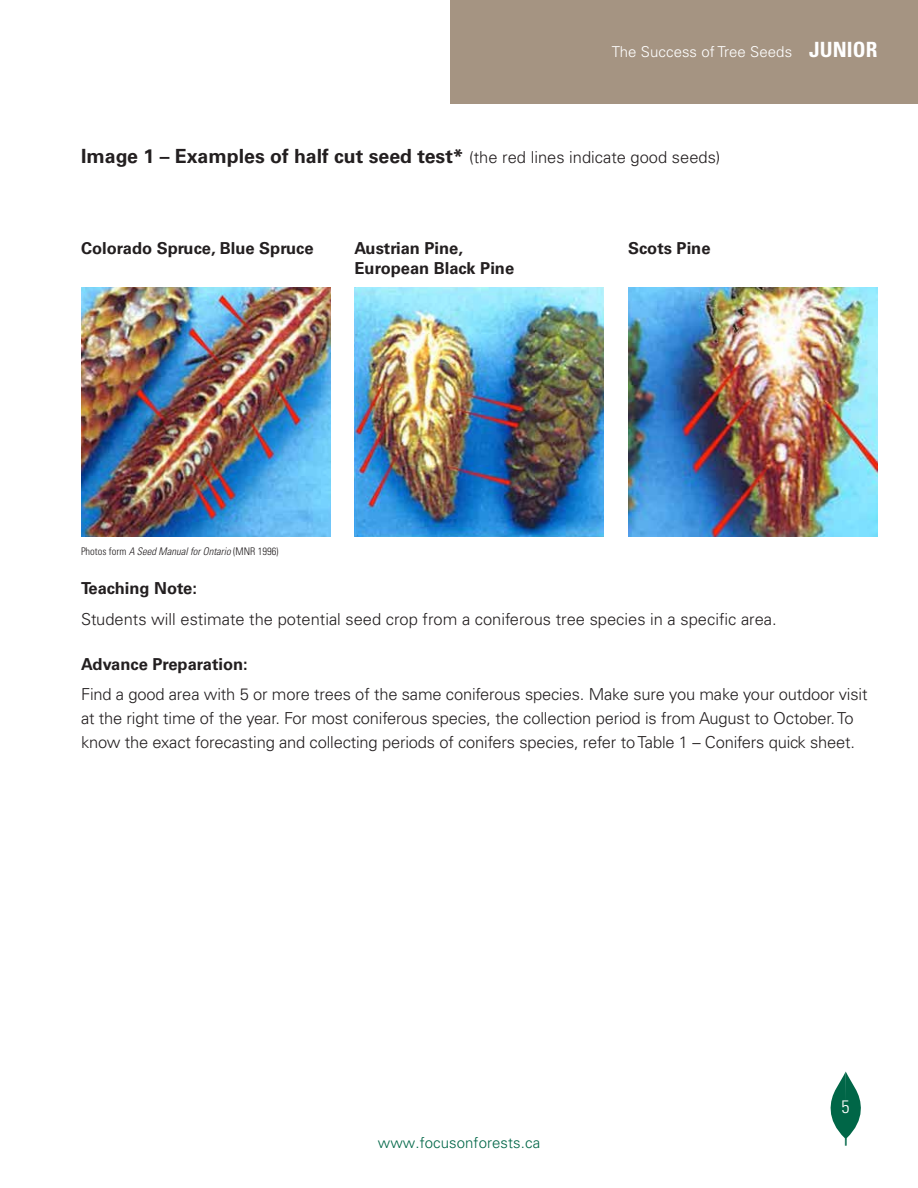
<style>
.page{position:relative;width:918px;height:1188px;background:#fff}
.page>*{position:absolute;margin:0;border:0;box-sizing:border-box;transform-origin:0 0}
.t1{font:700 19.5px "Univers";color:#231f20}
.t2{font:300 condensed 18px "Univers";color:#fff}
.t3{font:300 16.5px/24px "Univers";letter-spacing:-.01em;color:#231f20}
.t4{font:700 16.5px/19.5px "Univers";color:#231f20}
.t5{font:300 15px "Univers";letter-spacing:.005em;color:#fff}
.t6{font:300 15px "Univers";letter-spacing:.005em;color:#006647}
.t7{font:italic 300 condensed 10.5px "Univers";color:#231f20}
.s1{font-weight:700;font-stretch:condensed;font-size:21px}
.s2{font-weight:300;font-size:16.5px}
.s3{font-style:normal}
</style>
<div class="page">
<div style="left:451px;top:0;width:467px;height:103px;background:#a59482"></div>
<svg style="left:831px;top:1072px;width:30px;height:74px"></svg>
<img style="left:628px;top:287px;width:250px;height:250px">
<img style="left:355px;top:287px;width:249px;height:250px">
<img style="left:81px;top:287px;width:249px;height:250px">
<p class="t5" style="left:612px;top:43px;width:267px">The Success of Tree Seeds <span class="s1">JUNIOR</span></p>
<p class="t1" style="left:81px;top:145px;width:641px">Image 1 – Examples of half cut seed test* <span class="s2">(the red lines indicate good seeds)</span></p>
<p class="t4" style="left:81px;top:239px;width:234px">Colorado Spruce, Blue Spruce</p>
<p class="t4" style="left:355px;top:239px;width:161px">Austrian Pine,<br>European Black Pine</p>
<p class="t4" style="left:628px;top:239px;width:84px">Scots Pine</p>
<p class="t7" style="left:81px;top:545px;width:199px"><span class="s3">Photos form</span> A Seed Manual for Ontario <span class="s3">(MNR 1996)</span></p>
<p class="t4" style="left:81px;top:579px;width:118px">Teaching Note:</p>
<p class="t3" style="left:81px;top:607px;width:697px">Students will estimate the potential seed crop from a coniferous tree species in a specific area.</p>
<p class="t4" style="left:81px;top:654px;width:168px">Advance Preparation:</p>
<p class="t3" style="left:81px;top:682px;width:788px">Find a good area with 5 or more trees of the same coniferous species. Make sure you make your outdoor visit at the right time of the year. For most coniferous species, the collection period is from August to October. To know the exact forecasting and collecting periods of conifers species, refer to Table 1 – Conifers quick sheet.</p>
<p class="t6" style="left:378px;top:1134px;width:164px">www.focusonforests.ca</p>
<p class="t2" style="left:842px;top:1095px;width:9px">5</p>
</div>
